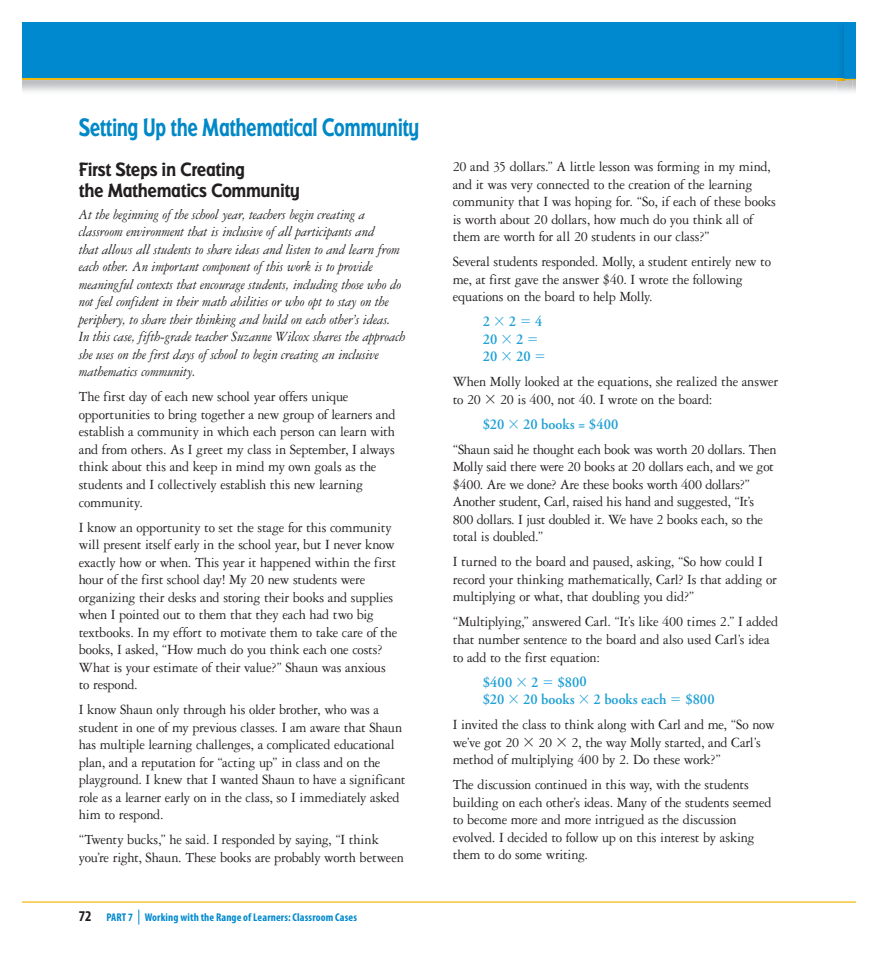
<style>
.page{position:relative;width:878px;height:974px;background:#fff}
.page>*{position:absolute;margin:0;border:0;box-sizing:border-box;transform-origin:0 0}
.t1{font:700 26.25px "Badger";letter-spacing:-.025em;color:#0088c7;scale:.8 1}
.t2{font:700 20px/21.2px "Badger";letter-spacing:-.02em;color:#231f20;scale:.95 1}
.t3{font:15px/17.5px "Garamond 3 LT Std";letter-spacing:-.015em;color:#231f20;scale:.95 1}
.t4{font:italic 15px/17.5px "Garamond 3 LT Std";letter-spacing:-.01em;color:#231f20;scale:.95 1}
.t5{font:600 15px "Adobe Garamond Pro";letter-spacing:.005em;color:#1fa0d5;scale:.95 1}
.t6{font:700 condensed 11.25px "Myriad Pro";letter-spacing:.01em;color:#0089cf}
.s1{font-size:15px;color:#231f20}
.s2{font-family:"Mathematical Pi One";font-weight:400}
</style>
<div class="page">
<div style="left:22px;top:22px;width:822px;height:57px;background:#0089cf"></div>
<hr style="left:22px;top:79px;width:822px;height:1px;background:#f2b90f">
<hr style="left:22px;top:901px;width:822px;height:1px;background:#f2b90f">
<img style="left:852px;top:80px;width:3px;height:12px">
<img style="left:836px;top:80px;width:16px;height:12px">
<img style="left:836px;top:25px;width:8px;height:54px">
<div style="left:844px;top:22px;width:11px;height:57px;background:#0089cf"></div>
<svg style="left:841px;top:79px;width:14px;height:1px"></svg>
<svg style="left:138px;top:909px;width:1px;height:15px"></svg>
<h1 class="t1" style="left:79px;top:118px;width:428px">Setting Up the Mathematical Community</h1>
<h2 class="t2" style="left:79px;top:160px;width:235px">First Steps in Creating<br>the Mathematics Community</h2>
<p class="t4" style="left:79px;top:206px;width:345px">At the beginning of the school year, teachers begin creating a classroom environment that is inclusive of all participants and<br>that allows all students to share ideas and listen to and learn from each other. An important component of this work is to provide meaningful contexts that encourage students, including those who do not feel confident in their math abilities or who opt to stay on the periphery, to share their thinking and build on each other’s ideas.<br>In this case, fifth-grade teacher Suzanne Wilcox shares the approach she uses on the first days of school to begin creating an inclusive mathematics community.</p>
<p class="t3" style="left:79px;top:389px;width:335px">The first day of each new school year offers unique opportunities to bring together a new group of learners and establish a community in which each person can learn with and from others. As I greet my class in September, I always think about this and keep in mind my own goals as the students and I collectively establish this new learning community.</p>
<p class="t3" style="left:79px;top:519px;width:337px">I know an opportunity to set the stage for this community will present itself early in the school year, but I never know exactly how or when. This year it happened within the first hour of the first school day! My 20 new students were organizing their desks and storing their books and supplies when I pointed out to them that they each had two big textbooks. In my effort to motivate them to take care of the books, I asked, “How much do you think each one costs?<br>What is your estimate of their value?” Shaun was anxious to respond.</p>
<p class="t3" style="left:79px;top:702px;width:345px">I know Shaun only through his older brother, who was a student in one of my previous classes. I am aware that Shaun has multiple learning challenges, a complicated educational plan, and a reputation for “acting up” in class and on the playground. I knew that I wanted Shaun to have a significant role as a learner early on in the class, so I immediately asked him to respond.</p>
<p class="t3" style="left:79px;top:832px;width:344px">“Twenty bucks,” he said. I responded by saying, “I think you’re right, Shaun. These books are probably worth between</p>
<p class="t6" style="left:79px;top:913px;width:280px"><span class="s1">72</span> PART 7 Working with the Range of Learners: Classroom Cases</p>
<p class="t3" style="left:452px;top:159px;width:342px">20 and 35 dollars.” A little lesson was forming in my mind, and it was very connected to the creation of the learning community that I was hoping for. “So, if each of these books is worth about 20 dollars, how much do you think all of them are worth for all 20 students in our class?”</p>
<p class="t3" style="left:452px;top:254px;width:336px">Several students responded. Molly, a student entirely new to me, at first gave the answer $40. I wrote the following equations on the board to help Molly.</p>
<p class="t5" style="left:482px;top:315px;width:9px">2</p>
<p class="t5" style="left:509px;top:315px;width:37px">2 <span class="s2">-</span> 4</p>
<p class="t5" style="left:482px;top:333px;width:17px">20</p>
<p class="t5" style="left:516px;top:333px;width:25px">2 <span class="s2">-</span></p>
<p class="t5" style="left:482px;top:350px;width:17px">20</p>
<p class="t5" style="left:516px;top:350px;width:33px">20 <span class="s2">-</span></p>
<p class="t3" style="left:452px;top:374px;width:344px">When Molly looked at the equations, she realized the answer to 20</p>
<p class="t3" style="left:500px;top:391px;width:225px">20 is 400, not 40. I wrote on the board:</p>
<p class="t5" style="left:482px;top:418px;width:24px">$20</p>
<p class="t5" style="left:523px;top:418px;width:102px">20 books = $400</p>
<p class="t3" style="left:452px;top:441px;width:342px">“Shaun said he thought each book was worth 20 dollars. Then Molly said there were 20 books at 20 dollars each, and we got $400. Are we done? Are these books worth 400 dollars?” Another student, Carl, raised his hand and suggested, “It’s 800 dollars. I just doubled it. We have 2 books each, so the total is doubled.”</p>
<p class="t3" style="left:452px;top:554px;width:343px">I turned to the board and paused, asking, “So how could I record your thinking mathematically, Carl? Is that adding or multiplying or what, that doubling you did?”</p>
<p class="t3" style="left:452px;top:614px;width:344px">“Multiplying,” answered Carl. “It’s like 400 times 2.” I added that number sentence to the board and also used Carl’s idea to add to the first equation:</p>
<p class="t5" style="left:482px;top:675px;width:33px">$400</p>
<p class="t5" style="left:531px;top:675px;width:60px">2 <span class="s2">-</span> $800</p>
<p class="t5" style="left:482px;top:693px;width:24px">$20</p>
<p class="t5" style="left:523px;top:693px;width:56px">20 books</p>
<p class="t5" style="left:593px;top:693px;width:129px">2 books each <span class="s2">-</span> $800</p>
<p class="t3" style="left:453px;top:716px;width:340px">I invited the class to think along with Carl and me, “So now we’ve got 20</p>
<p class="t3" style="left:452px;top:734px;width:326px;text-indent:119px">2, the way Molly started, and Carl’s method of multiplying 400 by 2. Do these work?”</p>
<p class="t3" style="left:452px;top:776px;width:337px">The discussion continued in this way, with the students building on each other’s ideas. Many of the students seemed to become more and more intrigued as the discussion evolved. I decided to follow up on this interest by asking them to do some writing.</p>
<p class="t3" style="left:538px;top:734px;width:16px">20</p>
</div>
